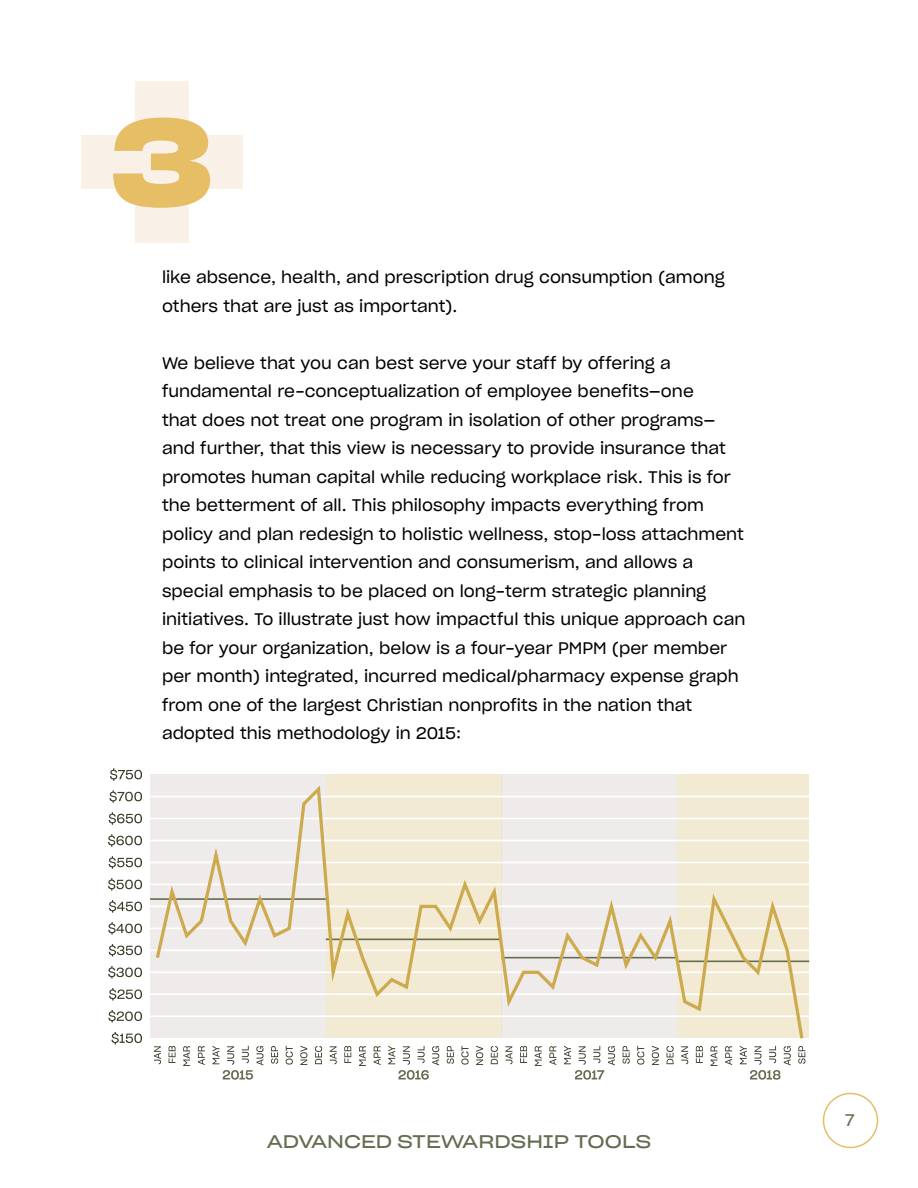
<style>
.page{position:relative;width:918px;height:1188px;background:#fff}
.page>*{position:absolute;margin:0;border:0;box-sizing:border-box;transform-origin:0 0}
.t1{font:120px "Sharp Grotesk Semi Bold 25";color:#e6be66}
.t2{font:18px "Sharp Grotesk Book 25";color:#646d52}
.t3{font:16.5px/28.5px "Sharp Grotesk Book 20";color:#000}
.t4{font:16.5px "Sharp Grotesk Book 20";color:#646d52}
</style>
<div class="page">
<svg style="left:81px;top:81px;width:162px;height:162px"></svg>
<svg style="left:110px;top:768px;width:32px;height:13px"></svg>
<svg style="left:109px;top:790px;width:33px;height:13px"></svg>
<svg style="left:109px;top:812px;width:33px;height:13px"></svg>
<svg style="left:108px;top:834px;width:34px;height:13px"></svg>
<svg style="left:109px;top:856px;width:33px;height:13px"></svg>
<svg style="left:108px;top:878px;width:34px;height:13px"></svg>
<svg style="left:109px;top:900px;width:33px;height:13px"></svg>
<svg style="left:108px;top:922px;width:34px;height:13px"></svg>
<svg style="left:109px;top:944px;width:33px;height:13px"></svg>
<svg style="left:108px;top:966px;width:34px;height:13px"></svg>
<svg style="left:109px;top:988px;width:33px;height:13px"></svg>
<svg style="left:108px;top:1010px;width:34px;height:12px"></svg>
<svg style="left:111px;top:1032px;width:31px;height:12px"></svg>
<svg style="left:154px;top:1046px;width:7px;height:18px"></svg>
<svg style="left:169px;top:1046px;width:7px;height:17px"></svg>
<svg style="left:183px;top:1046px;width:7px;height:20px"></svg>
<svg style="left:198px;top:1046px;width:7px;height:19px"></svg>
<svg style="left:213px;top:1046px;width:51px;height:34px"></svg>
<svg style="left:271px;top:1046px;width:7px;height:18px"></svg>
<svg style="left:286px;top:1046px;width:7px;height:19px"></svg>
<svg style="left:300px;top:1046px;width:7px;height:19px"></svg>
<svg style="left:315px;top:1046px;width:7px;height:18px"></svg>
<svg style="left:330px;top:1046px;width:7px;height:18px"></svg>
<svg style="left:344px;top:1046px;width:7px;height:17px"></svg>
<svg style="left:359px;top:1046px;width:7px;height:20px"></svg>
<svg style="left:374px;top:1046px;width:7px;height:19px"></svg>
<svg style="left:388px;top:1046px;width:51px;height:34px"></svg>
<svg style="left:447px;top:1046px;width:7px;height:18px"></svg>
<svg style="left:461px;top:1046px;width:8px;height:19px"></svg>
<svg style="left:476px;top:1046px;width:7px;height:19px"></svg>
<svg style="left:491px;top:1046px;width:7px;height:18px"></svg>
<svg style="left:505px;top:1046px;width:8px;height:18px"></svg>
<svg style="left:520px;top:1046px;width:7px;height:17px"></svg>
<svg style="left:535px;top:1046px;width:7px;height:20px"></svg>
<svg style="left:549px;top:1046px;width:7px;height:19px"></svg>
<svg style="left:564px;top:1046px;width:51px;height:34px"></svg>
<svg style="left:623px;top:1046px;width:7px;height:18px"></svg>
<svg style="left:637px;top:1046px;width:7px;height:19px"></svg>
<svg style="left:652px;top:1046px;width:7px;height:19px"></svg>
<svg style="left:666px;top:1046px;width:8px;height:18px"></svg>
<svg style="left:681px;top:1046px;width:7px;height:18px"></svg>
<svg style="left:696px;top:1046px;width:7px;height:17px"></svg>
<svg style="left:711px;top:1046px;width:6px;height:20px"></svg>
<svg style="left:725px;top:1046px;width:7px;height:19px"></svg>
<svg style="left:740px;top:1046px;width:51px;height:34px"></svg>
<svg style="left:798px;top:1046px;width:7px;height:18px"></svg>
<div style="left:150px;top:775px;width:176px;height:263px;background:#efebeb"></div>
<div style="left:326px;top:775px;width:176px;height:263px;background:#f2ead3"></div>
<div style="left:502px;top:775px;width:175px;height:263px;background:#efebeb"></div>
<div style="left:677px;top:775px;width:132px;height:263px;background:#f2ead3"></div>
<hr style="left:150px;top:796px;width:659px;height:1px;background:#fff">
<hr style="left:150px;top:818px;width:659px;height:1px;background:#fff">
<hr style="left:150px;top:840px;width:659px;height:1px;background:#fff">
<hr style="left:150px;top:862px;width:659px;height:1px;background:#fff">
<hr style="left:150px;top:884px;width:659px;height:1px;background:#fff">
<hr style="left:150px;top:906px;width:659px;height:1px;background:#fff">
<hr style="left:150px;top:928px;width:659px;height:1px;background:#fff">
<hr style="left:150px;top:950px;width:659px;height:1px;background:#fff">
<hr style="left:150px;top:972px;width:659px;height:1px;background:#fff">
<hr style="left:150px;top:993px;width:659px;height:2px;background:#fff">
<hr style="left:150px;top:1015px;width:659px;height:2px;background:#fff">
<hr style="left:150px;top:898px;width:176px;height:2px;background:#656e53">
<hr style="left:677px;top:961px;width:132px;height:1px;background:#656e53">
<svg style="left:154px;top:785px;width:652px;height:254px"></svg>
<div style="left:823px;top:1093px;width:55px;height:55px;border:2px solid #e6be66;border-radius:50%"></div>
<h1 class="t1" style="left:111px;top:57px;width:103px">3</h1>
<p class="t3" style="left:162px;top:262px;width:564px">like absence, health, and prescription drug consumption (among others that are just as important).</p>
<p class="t3" style="left:162px;top:348px;width:585px">We believe that you can best serve your staff by offering a fundamental re-conceptualization of employee benefits—one<br>that does not treat one program in isolation of other programs— and further, that this view is necessary to provide insurance that promotes human capital while reducing workplace risk. This is for the betterment of all. This philosophy impacts everything from policy and plan redesign to holistic wellness, stop-loss attachment points to clinical intervention and consumerism, and allows a special emphasis to be placed on long-term strategic planning initiatives. To illustrate just how impactful this unique approach can be for your organization, below is a four-year PMPM (per member per month) integrated, incurred medical/pharmacy expense graph from one of the largest Christian nonprofits in the nation that adopted this methodology in 2015:</p>
<p class="t2" style="left:267px;top:1126px;width:386px">ADVANCED STEWARDSHIP TOOLS</p>
<p class="t4" style="left:845px;top:1107px;width:11px">7</p>
</div>
